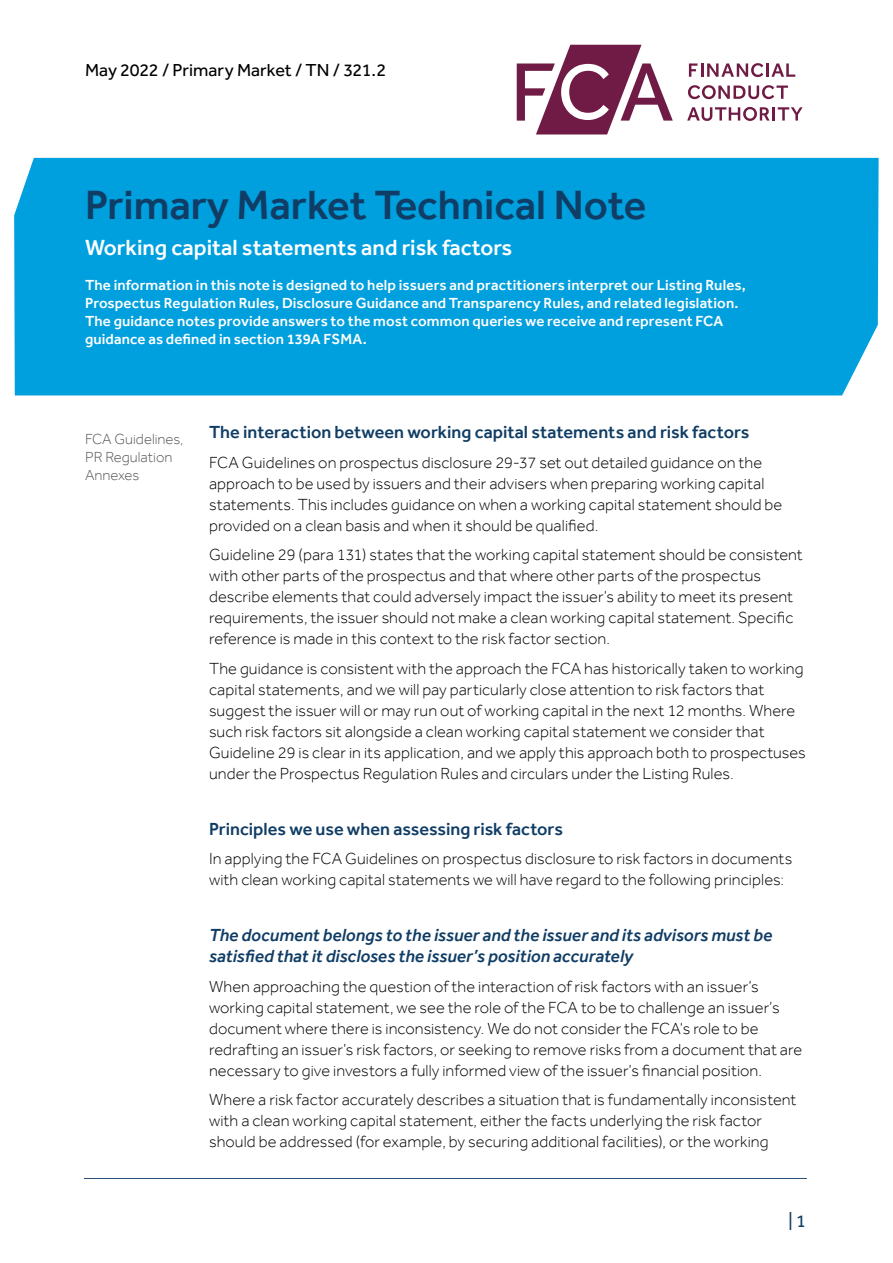
<style>
.page{position:relative;width:893px;height:1263px;background:#fff}
.page>*{position:absolute;margin:0;border:0;box-sizing:border-box;transform-origin:0 0}
.t1{font:500 42px "Effra";color:#103d65}
.t2{font:500 22.5px "Effra";color:#fff}
.t3{font:italic 500 18px/21.6px "Effra";color:#103d65}
.t4{font:500 18px "Effra";color:#103d65}
.t5{font:18px "Effra";color:#000}
.t6{font:18px "Effra";color:#103d65}
.t7{font:300 16.5px/21px "Effra";letter-spacing:.005em;color:#000}
.t8{font:500 15px/18px "Effra";letter-spacing:.01em;color:#fff}
.t9{font:300 15px/18px "Effra";color:#575756}
</style>
<div class="page">
<hr style="left:84px;top:1178px;width:723px;height:1px;background:#103d65">
<svg style="left:517px;top:45px;width:156px;height:89px"></svg>
<svg style="left:689px;top:63px;width:74px;height:14px"></svg>
<hr style="left:766px;top:63px;width:3px;height:14px;background:#701b45">
<svg style="left:771px;top:63px;width:24px;height:14px"></svg>
<svg style="left:688px;top:85px;width:100px;height:14px"></svg>
<svg style="left:687px;top:107px;width:83px;height:14px"></svg>
<hr style="left:772px;top:107px;width:3px;height:14px;background:#701b45">
<svg style="left:778px;top:107px;width:25px;height:14px"></svg>
<div style="left:14px;top:158px;width:865px;height:237px;background:#009fdd"></div>
<p class="t5" style="left:85px;top:59px;width:303px">May 2022 / Primary Market / TN / 321.2</p>
<h1 class="t1" style="left:85px;top:180px;width:563px">Primary Market Technical Note</h1>
<h2 class="t2" style="left:85px;top:234px;width:429px">Working capital statements and risk factors</h2>
<p class="t8" style="left:85px;top:276px;width:662px">The information in this note is designed to help issuers and practitioners interpret our Listing Rules, Prospectus Regulation Rules, Disclosure Guidance and Transparency Rules, and related legislation.<br>The guidance notes provide answers to the most common queries we receive and represent FCA guidance as defined in section 139A FSMA.</p>
<p class="t9" style="left:85px;top:430px;width:100px">FCA Guidelines,<br>PR Regulation<br>Annexes</p>
<p class="t4" style="left:209px;top:422px;width:542px">The interaction between working capital statements and risk factors</p>
<p class="t7" style="left:209px;top:452px;width:575px">FCA Guidelines on prospectus disclosure 29-37 set out detailed guidance on the approach to be used by issuers and their advisers when preparing working capital statements. This includes guidance on when a working capital statement should be provided on a clean basis and when it should be qualified.</p>
<p class="t7" style="left:209px;top:544px;width:595px">Guideline 29 (para 131) states that the working capital statement should be consistent with other parts of the prospectus and that where other parts of the prospectus describe elements that could adversely impact the issuer’s ability to meet its present requirements, the issuer should not make a clean working capital statement. Specific reference is made in this context to the risk factor section.</p>
<p class="t7" style="left:209px;top:658px;width:598px">The guidance is consistent with the approach the FCA has historically taken to working capital statements, and we will pay particularly close attention to risk factors that suggest the issuer will or may run out of working capital in the next 12 months. Where such risk factors sit alongside a clean working capital statement we consider that Guideline 29 is clear in its application, and we apply this approach both to prospectuses under the Prospectus Regulation Rules and circulars under the Listing Rules.</p>
<p class="t4" style="left:209px;top:818px;width:355px">Principles we use when assessing risk factors</p>
<p class="t7" style="left:209px;top:848px;width:585px">In applying the FCA Guidelines on prospectus disclosure to risk factors in documents with clean working capital statements we will have regard to the following principles:</p>
<p class="t3" style="left:209px;top:924px;width:565px">The document belongs to the issuer and the issuer and its advisors must be satisfied that it discloses the issuer’s position accurately</p>
<p class="t7" style="left:209px;top:975px;width:595px">When approaching the question of the interaction of risk factors with an issuer’s working capital statement, we see the role of the FCA to be to challenge an issuer’s document where there is inconsistency. We do not consider the FCA’s role to be redrafting an issuer’s risk factors, or seeking to remove risks from a document that are necessary to give investors a fully informed view of the issuer’s financial position.</p>
<p class="t7" style="left:209px;top:1089px;width:589px">Where a risk factor accurately describes a situation that is fundamentally inconsistent with a clean working capital statement, either the facts underlying the risk factor should be addressed (for example, by securing additional facilities), or the working</p>
<p class="t6" style="left:788px;top:1210px;width:19px">| 1</p>
</div>
